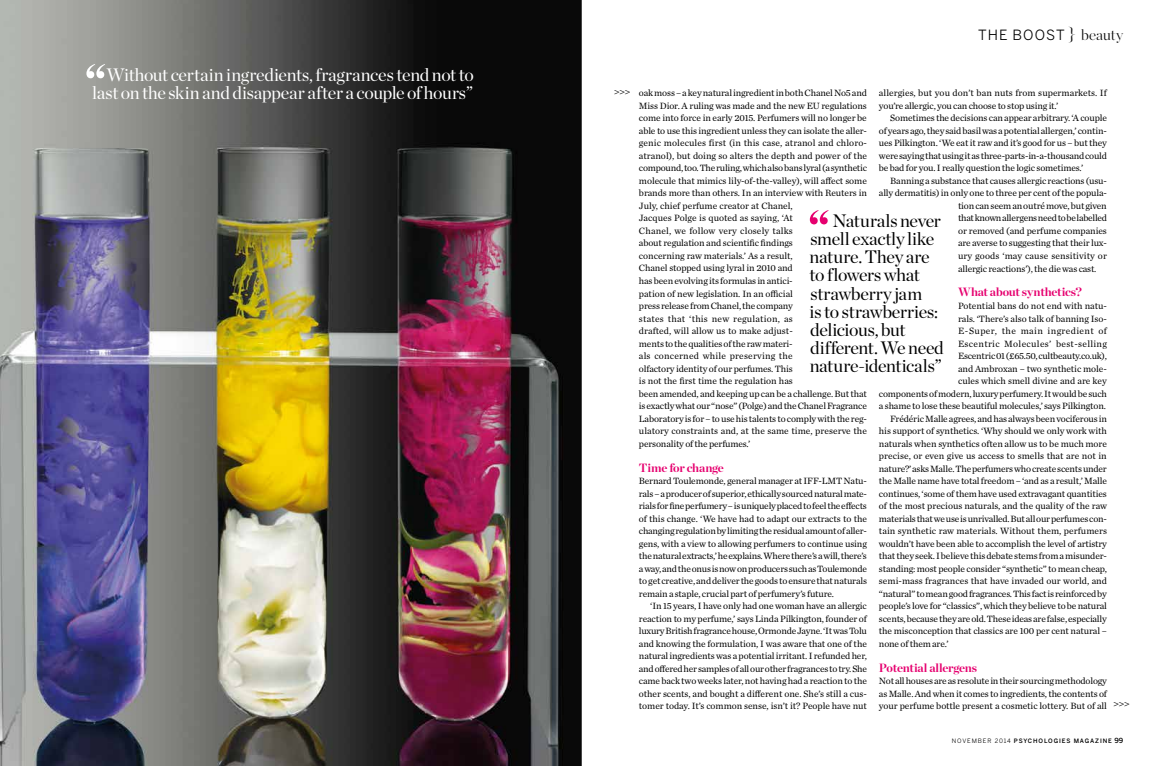
<style>
.page{position:relative;width:1163px;height:766px;background:#fff}
.page>*{position:absolute;margin:0;border:0;box-sizing:border-box;transform-origin:0 0}
.t1{font:18px/18px "Chronicle Display";letter-spacing:-.015em;color:#000}
.t2{font:18px/18px "Chronicle Display";letter-spacing:-.01em;color:#fff;text-align:right}
.t3{font:14px "Benton Sans";letter-spacing:.075em;color:#000}
.t4{font:700 12px "Chronicle Display";letter-spacing:-.015em;color:#e6006f}
.t5{font:9.5px/12.5px "Chronicle Text G1";letter-spacing:-.015em;color:#000;text-align:justify}
.t6{font:9.5px/12.5px "Chronicle Text G1";letter-spacing:.005em;color:#000}
.t7{font:9.5px "Chronicle Text G1";letter-spacing:.035em;color:#000}
.t8{font:9.5px "Chronicle Text G1";letter-spacing:.01em;color:#000}
.t9{font:9.5px "Chronicle Text G1";letter-spacing:.04em;color:#000}
.t10{font:8.8px "Benton Sans";color:#000}
.t11{font:500 6px "Benton Sans";letter-spacing:.15em;color:#000}
.s1{font-family:"Chronicle Display";font-weight:200;font-size:17px}
.s2{font-family:"Chronicle Display";font-weight:200;font-size:15px}
.s3{font-weight:400}
.s4{font-size:7px}
</style>
<div class="page">
<img style="left:0;top:0;width:581px;height:765px">
<svg style="left:86px;top:64px;width:19px;height:14px"></svg>
<svg style="left:809px;top:210px;width:19px;height:14px"></svg>
<h1 class="t2" style="left:92px;top:65px;width:383px">Without certain ingredients, fragrances tend not to last on the skin and disappear after a couple of hours”</h1>
<h2 class="t3" style="left:978px;top:26px;width:146px">THE BOOST <span class="s1">}</span> <span class="s2">beauty</span></h2>
<p class="t10" style="left:614px;top:86px;width:18px">&gt;&gt;&gt;</p>
<p class="t6" style="left:878px;top:86px;width:229px">allergies, but you don’t ban nuts from supermarkets. If you’re allergic, you can choose to stop using it.’</p>
<p class="t5" style="left:878px;top:111px;width:229px;text-indent:11px">Sometimes the decisions can appear arbitrary. ‘A couple of years ago, they said basil was a potential allergen,’ contin&shy;ues Pilkington. ‘We eat it raw and it’s good for us – but they were saying that using it as three-parts-in-a-thousand could be bad for you. I really question the logic sometimes.’</p>
<p class="t5" style="left:890px;top:174px;width:218px">Banning a substance that causes allergic reactions (usu-</p>
<p class="t5" style="left:878px;top:186px;width:229px">ally dermatitis) in only one to three per cent of the popula-</p>
<p class="t5" style="left:957px;top:199px;width:150px">tion can seem an outré move, but given</p>
<p class="t5" style="left:957px;top:211px;width:150px">that known allergens need to be labelled</p>
<p class="t5" style="left:957px;top:224px;width:150px">or removed (and perfume companies</p>
<p class="t5" style="left:957px;top:236px;width:150px">are averse to suggesting that their lux-</p>
<p class="t8" style="left:957px;top:248px;width:150px">ury goods ‘may cause sensitivity or</p>
<p class="t5" style="left:957px;top:261px;width:140px">allergic reactions’), the die was cast.</p>
<p class="t4" style="left:957px;top:282px;width:125px">What about synthetics?</p>
<p class="t5" style="left:957px;top:299px;width:150px">Potential bans do not end with natu-</p>
<p class="t5" style="left:957px;top:311px;width:150px">rals. ‘There’s also talk of banning Iso-</p>
<p class="t9" style="left:957px;top:323px;width:150px">E-Super, the main ingredient of</p>
<p class="t7" style="left:957px;top:336px;width:150px">Escentric Molecules’ best-selling</p>
<p class="t5" style="left:957px;top:349px;width:150px">Escentric 01 (£65.50, cultbeauty.co.uk),</p>
<p class="t5" style="left:957px;top:361px;width:150px">and Ambroxan – two synthetic mole-</p>
<p class="t5" style="left:957px;top:374px;width:150px">cules which smell divine and are key</p>
<p class="t5" style="left:878px;top:386px;width:229px">components of modern, luxury perfumery. It would be such</p>
<p class="t5" style="left:878px;top:399px;width:228px">a shame to lose these beautiful molecules,’ says Pilkington.</p>
<p class="t5" style="left:890px;top:411px;width:218px">Frédéric Malle agrees, and has always been vociferous in</p>
<p class="t5" style="left:878px;top:424px;width:229px">his support of synthetics. ‘Why should we only work with</p>
<p class="t5" style="left:878px;top:436px;width:229px">naturals when synthetics often allow us to be much more</p>
<p class="t6" style="left:878px;top:449px;width:229px">precise, or even give us access to smells that are not in</p>
<p class="t5" style="left:878px;top:461px;width:229px">nature?’ asks Malle. The perfumers who create scents under</p>
<p class="t5" style="left:878px;top:474px;width:229px">the Malle name have total freedom – ‘and as a result,’ Malle</p>
<p class="t5" style="left:878px;top:486px;width:229px">continues, ‘some of them have used extravagant quantities</p>
<p class="t5" style="left:878px;top:499px;width:229px">of the most precious naturals, and the quality of the raw</p>
<p class="t5" style="left:878px;top:511px;width:229px">materials that we use is unrivalled. But all our perfumes con-</p>
<p class="t6" style="left:878px;top:524px;width:230px">tain synthetic raw materials. Without them, perfumers</p>
<p class="t5" style="left:878px;top:536px;width:229px">wouldn’t have been able to accomplish the level of artistry</p>
<p class="t5" style="left:878px;top:549px;width:229px">that they seek. I believe this debate stems from a misunder-</p>
<p class="t5" style="left:878px;top:561px;width:229px">standing: most people consider “synthetic” to mean cheap,</p>
<p class="t5" style="left:878px;top:574px;width:229px">semi-mass fragrances that have invaded our world, and</p>
<p class="t5" style="left:878px;top:586px;width:229px">“natural” to mean good fragrances. This fact is reinforced by</p>
<p class="t5" style="left:878px;top:599px;width:229px">people’s love for “classics”, which they believe to be natural</p>
<p class="t5" style="left:878px;top:611px;width:229px">scents, because they are old. These ideas are false, especially</p>
<p class="t5" style="left:878px;top:624px;width:229px">the misconception that classics are 100 per cent natural –</p>
<p class="t5" style="left:878px;top:636px;width:71px">none of them are.’</p>
<p class="t4" style="left:878px;top:657px;width:100px">Potential allergens</p>
<p class="t5" style="left:878px;top:674px;width:229px">Not all houses are as resolute in their sourcing methodology as Malle. And when it comes to ingredients, the contents of your perfume bottle present a cosmetic lottery. But of all</p>
<p class="t5" style="left:639px;top:86px;width:229px;text-align:left">oak moss – a key natural ingredient in both Chanel No5 and Miss Dior. A ruling was made and the new EU regulations come into force in early 2015. Perfumers will no longer be able to use this ingredient unless they can isolate the aller&shy;genic molecules first (in this case, atranol and chloro&shy;atranol), but doing so alters the depth and power of the compound, too. The ruling, which also bans lyral (a synthetic molecule that mimics lily-of-the-valley), will affect some brands more than others. In an interview with Reuters in July, chief perfume creator at Chanel,<br>Jacques Polge is quoted as saying, ‘At<br>Chanel, we follow very closely talks<br>about regulation and scientific findings<br>concerning raw materials.’ As a result,<br>Chanel stopped using lyral in 2010 and<br>has been evolving its formulas in antici-<br>pation of new legislation. In an official<br>press release from Chanel, the company<br>states that ‘this new regulation, as<br>drafted, will allow us to make adjust-<br>ments to the qualities of the raw materi-<br>als concerned while preserving the<br>olfactory identity of our perfumes. This<br>is not the first time the regulation has<br>been amended, and keeping up can be a challenge. But that is exactly what our “nose” (Polge) and the Chanel Fragrance Laboratory is for – to use his talents to comply with the reg&shy;ulatory constraints and, at the same time, preserve the personality of the perfumes.’</p>
<p class="t4" style="left:639px;top:457px;width:86px">Time for change</p>
<p class="t5" style="left:639px;top:474px;width:230px">Bernard Toulemonde, general manager at IFF-LMT Natu&shy;rals – a producer of superior, ethically sourced natural mate&shy;rials for fine perfumery – is uniquely placed to feel the effects of this change. ‘We have had to adapt our extracts to the changing regulation by limiting the residual amount of aller&shy;gens, with a view to allowing perfumers to continue using the natural extracts,’ he explains. Where there’s a will, there’s a way, and the onus is now on producers such as Toulemonde to get creative, and deliver the goods to ensure that naturals remain a staple, crucial part of perfumery’s future.</p>
<p class="t5" style="left:639px;top:599px;width:229px;text-indent:11px">‘In 15 years, I have only had one woman have an allergic reaction to my perfume,’ says Linda Pilkington, founder of luxury British fragrance house, Ormonde Jayne. ‘It was Tolu and knowing the formulation, I was aware that one of the natural ingredients was a potential irritant. I refunded her, and offered her samples of all our other fragrances to try. She came back two weeks later, not having had a reaction to the other scents, and bought a different one. She’s still a cus&shy;tomer today. It’s common sense, isn’t it? People have nut</p>
<h1 class="t1" style="left:809px;top:211px;width:136px;text-indent:23px">Naturals never smell exactly like nature. They are to flowers what strawberry jam<br>is to strawberries: delicious, but different. We need nature-identicals”</h1>
<p class="t10" style="left:1113px;top:698px;width:18px">&gt;&gt;&gt;</p>
<p class="t11" style="left:951px;top:737px;width:173px"><span class="s3">NOVEMBER 2014</span> PSYCHOLOGIES MAGAZINE <span class="s4">99</span></p>
</div>
